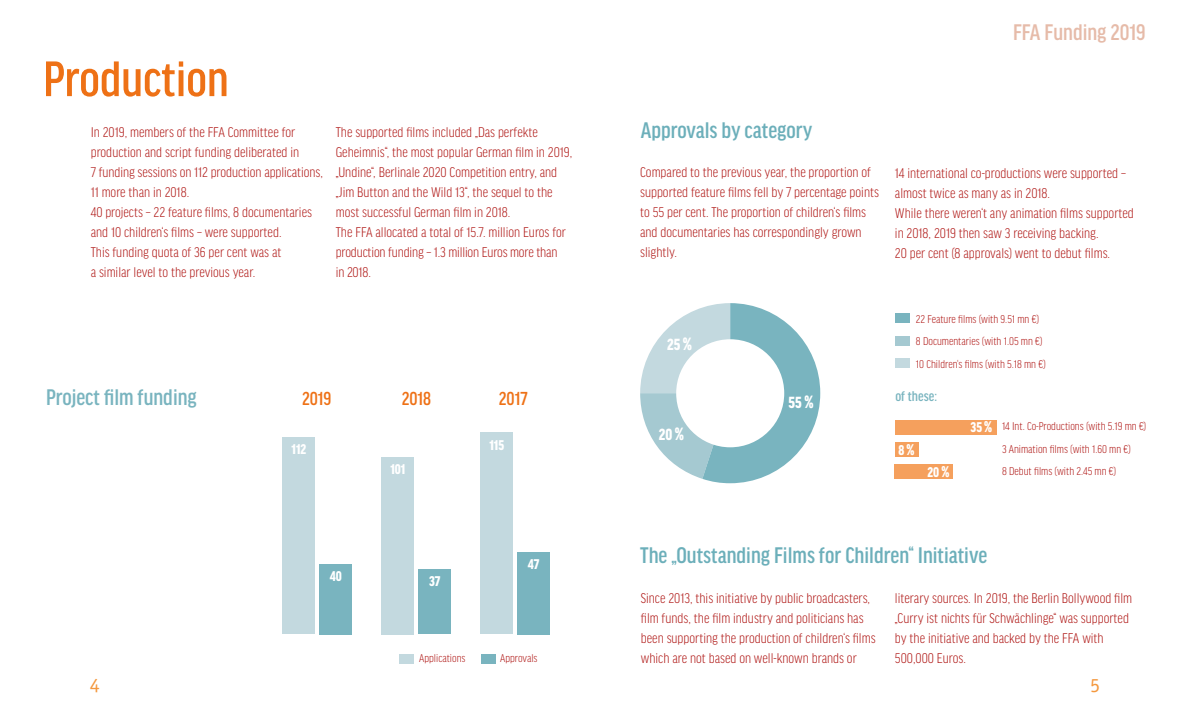
<style>
.page{position:relative;width:1191px;height:709px;background:#fff}
.page>*{position:absolute;margin:0;border:0;box-sizing:border-box;transform-origin:0 0}
.t1{font:500 condensed 53px "Good Headline Pro";color:#ee7116}
.t2{font:500 condensed 24px "Good Headline Pro";color:#6cafba}
.t3{font:500 condensed 24px "Good Headline Pro";color:#79b4bf}
.t4{font:500 condensed 24px "Good Headline Pro";color:#e6bba9}
.t5{font:500 condensed 20px "Good Headline Pro";color:#ee7116}
.t6{font:20px "Officina Sans";color:#f4983e}
.t7{font:900 condensed 17.2px "Good Headline Pro";color:#fff}
.t8{font:300 condensed 15px/20px "Good Headline Pro";color:#af1614}
.t9{font:900 condensed 15px "Good Headline Pro";color:#fff}
.t10{font:500 condensed 15px "Good Headline Pro";letter-spacing:.005em;color:#79b4bf}
.t11{font:300 condensed 12px/22.5px "Good Headline Pro";color:#af1614}
</style>
<div class="page">
<div style="left:282px;top:438px;width:33px;height:196px;background:#c3d9df"></div>
<div style="left:319px;top:564px;width:33px;height:70px;background:#79b4bf"></div>
<div style="left:382px;top:457px;width:32px;height:177px;background:#c3d9df"></div>
<div style="left:418px;top:569px;width:33px;height:65px;background:#79b4bf"></div>
<div style="left:480px;top:432px;width:33px;height:202px;background:#c3d9df"></div>
<div style="left:517px;top:552px;width:33px;height:82px;background:#79b4bf"></div>
<svg style="left:640px;top:303px;width:180px;height:180px"></svg>
<div style="left:676px;top:339px;width:108px;height:108px;background:#fff;border-radius:50%"></div>
<div style="left:400px;top:653px;width:14px;height:10px;background:#c3d9df"></div>
<div style="left:481px;top:653px;width:14px;height:10px;background:#79b4bf"></div>
<div style="left:895px;top:313px;width:14px;height:10px;background:#79b4bf"></div>
<div style="left:895px;top:336px;width:14px;height:10px;background:#a5c9d1"></div>
<div style="left:895px;top:358px;width:14px;height:10px;background:#c3d9df"></div>
<div style="left:895px;top:442px;width:23px;height:14px;background:#f5a05d"></div>
<div style="left:895px;top:464px;width:58px;height:14px;background:#f5a05d"></div>
<div style="left:895px;top:420px;width:101px;height:14px;background:#f5a05d"></div>
<h1 class="t1" style="left:43px;top:51px;width:187px">Production</h1>
<p class="t8" style="left:91px;top:122px;width:234px">In 2019, members of the FFA Committee for production and script funding deliberated in<br>7 funding sessions on 112 production applications, 11 more than in 2018.<br>40 projects – 22 feature films, 8 documentaries and 10 children‘s films – were supported.<br>This funding quota of 36 per cent was at<br>a similar level to the previous year.</p>
<p class="t8" style="left:336px;top:122px;width:238px">The supported films included „Das perfekte Geheimnis“, the most popular German film in 2019, „Undine“, Berlinale 2020 Competition entry, and „Jim Button and the Wild 13“, the sequel to the most successful German film in 2018.<br>The FFA allocated a total of 15.7. million Euros for production funding – 1.3 million Euros more than<br>in 2018.</p>
<h2 class="t2" style="left:641px;top:117px;width:173px">Approvals by category</h2>
<p class="t8" style="left:640px;top:162px;width:240px">Compared to the previous year, the proportion of supported feature films fell by 7 percentage points to 55 per cent. The proportion of children‘s films and documentaries has correspondingly grown slightly.</p>
<p class="t7" style="left:667px;top:335px;width:26px">25 %</p>
<h2 class="t3" style="left:46px;top:385px;width:152px">Project film funding</h2>
<h3 class="t5" style="left:302px;top:388px;width:31px">2019</h3>
<h3 class="t5" style="left:402px;top:388px;width:31px">2018</h3>
<h3 class="t5" style="left:499px;top:388px;width:30px">2017</h3>
<p class="t9" style="left:292px;top:441px;width:16px">112</p>
<p class="t9" style="left:390px;top:461px;width:16px">101</p>
<p class="t9" style="left:489px;top:436px;width:16px">115</p>
<p class="t7" style="left:659px;top:425px;width:26px">20 %</p>
<p class="t7" style="left:788px;top:393px;width:26px">55 %</p>
<h2 class="t4" style="left:1013px;top:19px;width:134px">FFA Funding 2019</h2>
<p class="t8" style="left:895px;top:163px;width:240px">14 international co-productions were supported – almost twice as many as in 2018.<br>While there weren‘t any animation films supported in 2018, 2019 then saw 3 receiving backing.<br>20 per cent (8 approvals) went to debut films.</p>
<p class="t11" style="left:916px;top:307px;width:131px">22 Feature films (with 9.51 mn €)<br>8 Documentaries (with 1.05 mn €)<br>10 Children‘s films (with 5.18 mn €)</p>
<p class="t10" style="left:895px;top:388px;width:43px">of these:</p>
<p class="t11" style="left:1002px;top:415px;width:146px">14 Int. Co-Productions (with 5.19 mn €)<br>3 Animation films (with 1.60 mn €)<br>8 Debut films (with 2.45 mn €)</p>
<p class="t9" style="left:970px;top:419px;width:23px">35 %</p>
<p class="t9" style="left:898px;top:441px;width:17px">8 %</p>
<p class="t9" style="left:927px;top:464px;width:23px">20 %</p>
<p class="t9" style="left:330px;top:568px;width:14px">40</p>
<p class="t9" style="left:429px;top:573px;width:13px">37</p>
<p class="t9" style="left:528px;top:556px;width:13px">47</p>
<h2 class="t2" style="left:640px;top:542px;width:348px">The „Outstanding Films for Children“ Initiative</h2>
<p class="t8" style="left:895px;top:588px;width:239px">literary sources. In 2019, the Berlin Bollywood film „Curry ist nichts für Schwächlinge“ was supported by the initiative and backed by the FFA with</p>
<p class="t8" style="left:641px;top:588px;width:236px">Since 2013, this initiative by public broadcasters, film funds, the film industry and politicians has been supporting the production of children‘s films which are not based on well-known brands or</p>
<p class="t11" style="left:419px;top:647px;width:48px">Applications</p>
<p class="t11" style="left:500px;top:647px;width:39px">Approvals</p>
<p class="t8" style="left:895px;top:648px;width:72px">500,000 Euros.</p>
<h3 class="t6" style="left:90px;top:673px;width:11px">4</h3>
<h3 class="t6" style="left:1090px;top:673px;width:11px">5</h3>
</div>
